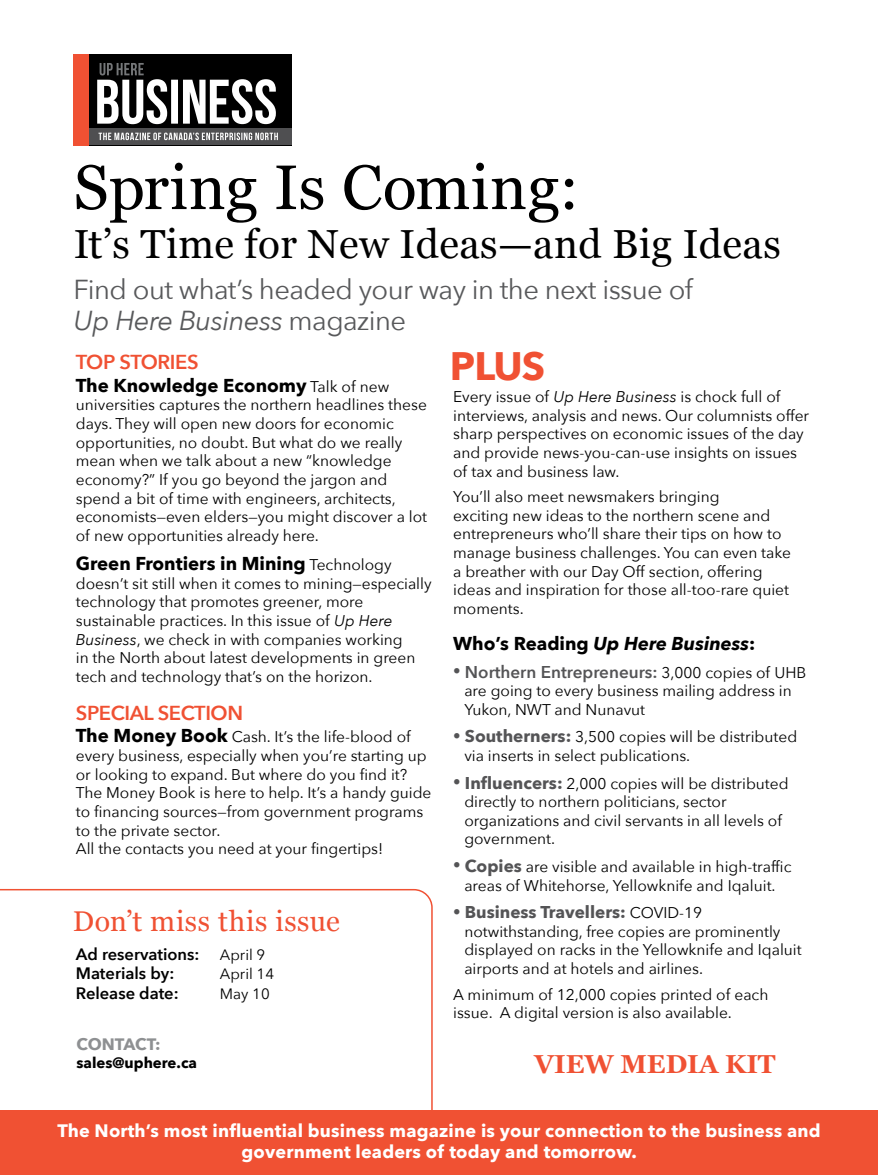
<style>
.page{position:relative;width:878px;height:1175px;background:#fff}
.page>*{position:absolute;margin:0;border:0;box-sizing:border-box;transform-origin:0 0}
.t1{font:62.7px "Georgia";letter-spacing:.01em;color:#000}
.t2{font:40.5px "Georgia";letter-spacing:.01em;color:#000}
.t3{font:700 39.6px "Avenir Next";color:#f05133}
.t4{font:28.5px "Georgia";letter-spacing:.02em;color:#f05133}
.t5{font:27.45px/31.5px "Avenir Next";letter-spacing:-.02em;color:#58595b}
.t6{font:700 25.95px "Georgia";color:#f05133}
.t7{font:600 20.1px "Avenir Next";letter-spacing:-.02em;color:#f05133}
.t8{font:700 18.6px "Avenir Next";color:#000}
.t9{font:italic 700 18.6px "Avenir Next";color:#000}
.t10{font:700 18px/21.6px "Avenir Next";letter-spacing:.01em;color:#fff;text-align:center}
.t11{font:600 17.1px "Avenir Next";color:#545456}
.t12{font:700 17.1px "Avenir Next";color:#545456}
.t13{font:600 16.5px/19.8px "Avenir Next";color:#000}
.t14{font:700 16.5px "Avenir Next";letter-spacing:-.01em;color:#8e9092}
.t15{font:15.45px/18.6px "Avenir Next";color:#000}
.t16{font:700 15px "Avenir Next";color:#000}
.t17{font:15px "Avenir Next";color:#000}
.s1{font-style:italic}
.s2{font-weight:400;font-size:15.45px}
.s3{font-weight:700;font-size:18.6px}
.s4{font-weight:400;font-size:15px}
.s5{font-style:normal}
.s6{font-size:15px}
.s7{font-weight:400;font-size:15.45px;color:#000}
.s8{font-weight:600;font-size:15px;color:#545456}
.s9{font-weight:700;font-size:17.1px;color:#545456}
.s10{font-weight:600;font-size:15px}
</style>
<div class="page">
<svg style="left:0;top:889px;width:432px;height:221px"></svg>
<div style="left:0;top:1110px;width:878px;height:64px;background:#f05133"></div>
<div style="left:74px;top:54px;width:218px;height:91px;background:#000"></div>
<div style="left:74px;top:129px;width:218px;height:16px;background:#4f4f51"></div>
<div style="left:74px;top:54px;width:15px;height:91px;background:#f05133"></div>
<svg style="left:98px;top:133px;width:180px;height:7px"></svg>
<svg style="left:97px;top:63px;width:179px;height:61px"></svg>
<h1 class="t1" style="left:74px;top:142px;width:507px">Spring Is Coming:</h1>
<h2 class="t2" style="left:74px;top:215px;width:708px">It’s Time for New Ideas—and Big Ideas</h2>
<h3 class="t5" style="left:74px;top:272px;width:621px">Find out what’s headed your way in the next issue of<br><span class="s1">Up Here Business</span> magazine</h3>
<h3 class="t7" style="left:76px;top:345px;width:124px">TOP STORIES</h3>
<p class="t8" style="left:76px;top:369px;width:315px">The Knowledge Economy <span class="s2">Talk of new</span></p>
<p class="t15" style="left:76px;top:395px;width:353px">universities captures the northern headlines these days. They will open new doors for economic opportunities, no doubt. But what do we really mean when we talk about a new “knowledge economy?” If you go beyond the jargon and spend a bit of time with engineers, architects, economists—even elders—you might discover a lot of new opportunities already here.</p>
<p class="t8" style="left:76px;top:547px;width:317px">Green Frontiers in Mining <span class="s2">Technology</span></p>
<p class="t15" style="left:76px;top:573px;width:357px">doesn’t sit still when it comes to mining—especially technology that promotes greener, more sustainable practices. In this issue of <span class="s1">Up Here Business</span>, we check in with companies working<br>in the North about latest developments in green tech and technology that’s on the horizon.</p>
<h3 class="t7" style="left:76px;top:696px;width:169px">SPECIAL SECTION</h3>
<p class="t15" style="left:76px;top:727px;width:357px"><span class="s3">The Money Book</span> Cash. It’s the life-blood of every business, especially when you’re starting up or looking to expand. But where do you find it?<br>The Money Book is here to help. It’s a handy guide to financing sources—from government programs to the private sector.<br>All the contacts you need at your fingertips!</p>
<h3 class="t4" style="left:73px;top:900px;width:269px">Don’t miss this issue</h3>
<p class="t13" style="left:76px;top:943px;width:191px">Ad reservations: <span class="s4">April 9<br></span>Materials by:</p>
<p class="t17" style="left:220px;top:961px;width:56px">April 14</p>
<p class="t13" style="left:76px;top:983px;width:104px">Release date:</p>
<p class="t17" style="left:220px;top:981px;width:51px">May 10</p>
<p class="t14" style="left:77px;top:1030px;width:85px">CONTACT:</p>
<p class="t16" style="left:77px;top:1050px;width:122px">sales@uphere.ca</p>
<h3 class="t3" style="left:450px;top:332px;width:97px">PLUS</h3>
<p class="t15" style="left:453px;top:387px;width:357px">Every issue of <span class="s1">Up Here Business</span> is chock full of interviews, analysis and news. Our columnists offer sharp perspectives on economic issues of the day and provide news-you-can-use insights on issues of tax and business law.</p>
<p class="t15" style="left:453px;top:487px;width:339px">You’ll also meet newsmakers bringing<br>exciting new ideas to the northern scene and entrepreneurs who’ll share their tips on how to manage business challenges. You can even take a breather with our Day Off section, offering ideas and inspiration for those all-too-rare quiet moments.</p>
<p class="t9" style="left:453px;top:627px;width:304px"><span class="s5">Who’s Reading</span> Up Here Business<span class="s5">:</span></p>
<p class="t11" style="left:453px;top:657px;width:355px"><span class="s6">•</span> Northern Entrepreneurs: <span class="s7">3,000 copies of UHB</span></p>
<p class="t15" style="left:464px;top:681px;width:329px">are going to every business mailing address in<br>Yukon, NWT and Nunavut</p>
<p class="t15" style="left:464px;top:727px;width:334px;text-indent:-11px"><span class="s8">•</span> <span class="s9">Southerners:</span> 3,500 copies will be distributed via inserts in select publications.</p>
<p class="t15" style="left:464px;top:773px;width:326px;text-indent:-11px"><span class="s8">•</span> <span class="s9">Influencers:</span> 2,000 copies will be distributed directly to northern politicians, sector organizations and civil servants in all levels of government.</p>
<p class="t15" style="left:453px;top:856px;width:340px;text-align:center"><span class="s8">•</span> <span class="s9">Copies</span> are visible and available in high-traffic areas of Whitehorse, Yellowknife and Iqaluit.</p>
<p class="t12" style="left:453px;top:897px;width:250px"><span class="s10">•</span> Business Travellers: <span class="s7">COVID-19</span></p>
<p class="t15" style="left:464px;top:921px;width:339px">notwithstanding, free copies are prominently displayed on racks in the Yellowknife and Iqaluit airports and at hotels and airlines.</p>
<p class="t15" style="left:453px;top:984px;width:317px">A minimum of 12,000 copies printed of each issue. A digital version is also available.</p>
<h3 class="t6" style="left:534px;top:1044px;width:243px">VIEW MEDIA KIT</h3>
<p class="t10" style="left:57px;top:1119px;width:764px">The North’s most influential business magazine is your connection to the business and government leaders of today and tomorrow.</p>
</div>
